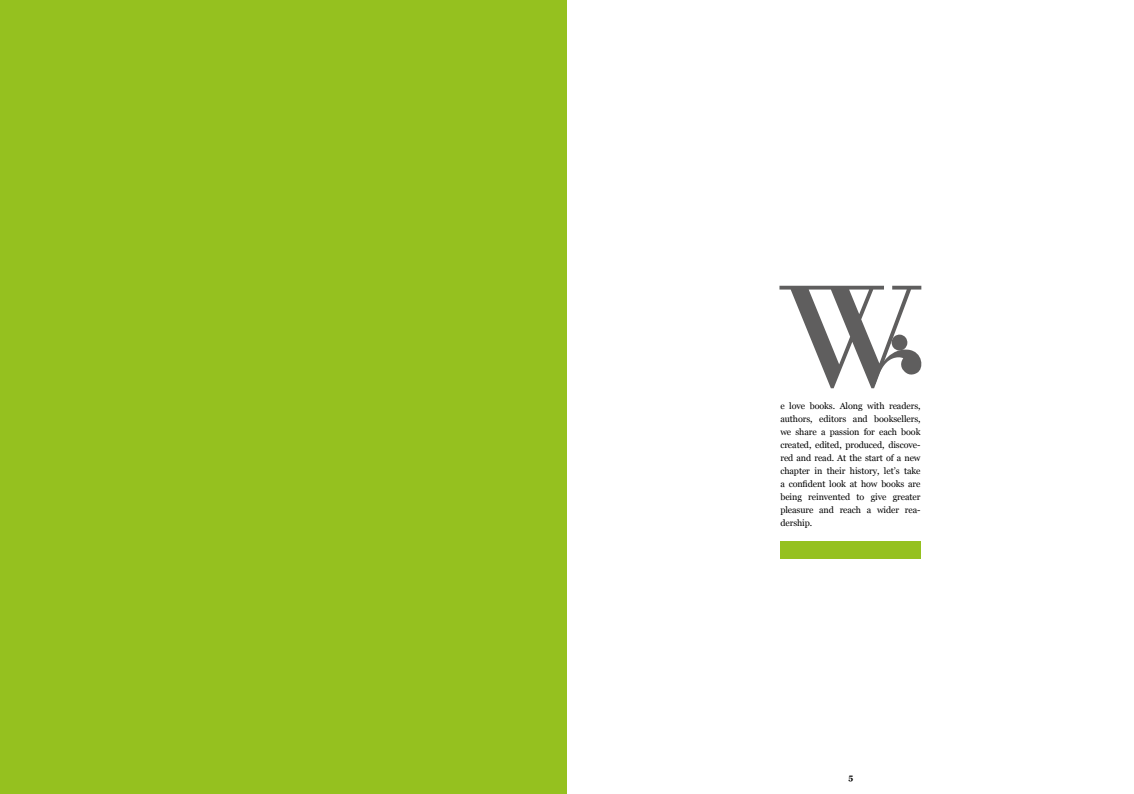
<style>
.page{position:relative;width:1134px;height:794px;background:#fff}
.page>*{position:absolute;margin:0;border:0;box-sizing:border-box;transform-origin:0 0}
.t1{font:153px "Bodoni";color:#5f5e5e}
.t2{font:9px/13px "Georgia";letter-spacing:-.01em;color:#000;text-align:justify}
.t3{font:700 8px "Georgia";color:#000}
</style>
<div class="page">
<div style="left:780px;top:541px;width:140px;height:17px;background:#95c11f"></div>
<div style="left:0;top:0;width:567px;height:794px;background:#95c11f"></div>
<svg style="left:873px;top:334px;width:49px;height:50px"></svg>
<h1 class="t1" style="left:776px;top:246px;width:150px">W</h1>
<p class="t2" style="left:780px;top:399px;width:142px">e love books. Along with readers, authors, editors and booksellers, we share a passion for each book created, edited, produced, discove&shy;red and read. At the start of a new chapter in their history, let’s take a confident look at how books are being reinvented to give greater pleasure and reach a wider rea&shy;dership.</p>
<p class="t3" style="left:848px;top:771px;width:6px">5</p>
</div>
